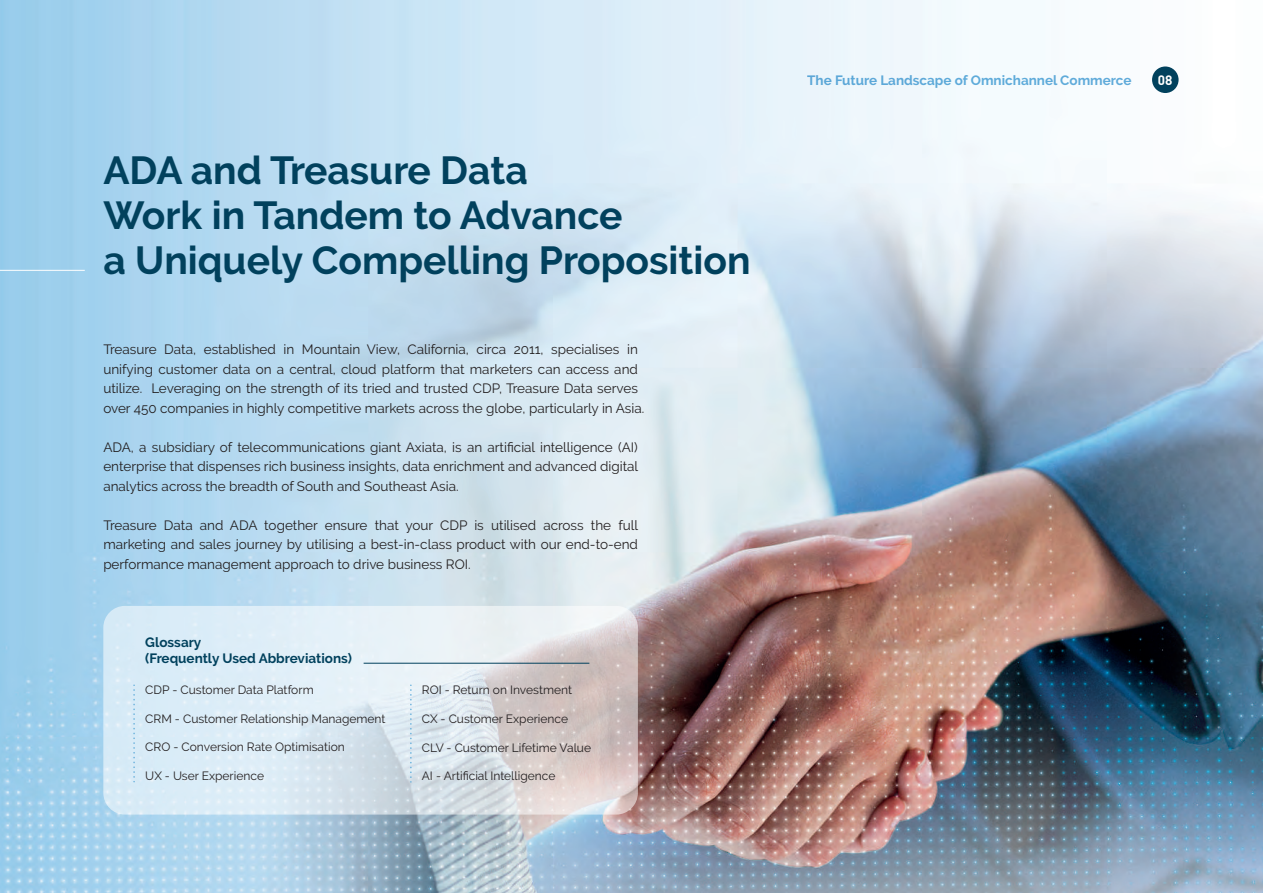
<style>
.page{position:relative;width:1263px;height:893px;background:#fff}
.page>*{position:absolute;margin:0;border:0;box-sizing:border-box;transform-origin:0 0}
.t1{font:700 39px/45px "Raleway";color:#01415d}
.t2{font:13.5px/19.5px "Raleway";color:#231f20;text-align:justify}
.t3{font:700 13.5px "Raleway";color:#63aedb}
.t4{font:700 13.5px/16.2px "Raleway";color:#01415d}
.t5{font:700 13.5px "DIN";color:#fff}
.t6{font:12px "Raleway";color:#231f20}
</style>
<div class="page">
<img style="left:0;top:0;width:1263px;height:893px">
<div style="left:1152px;top:66px;width:26px;height:27px;background:#01415d;border-radius:50%"></div>
<hr style="left:0;top:270px;width:85px;height:1px;background:#fff">
<svg style="left:103px;top:606px;width:535px;height:209px;background:#dbe3e9"></svg>
<svg style="left:133px;top:685px;width:2px;height:97px"></svg>
<svg style="left:410px;top:685px;width:2px;height:98px"></svg>
<hr style="left:364px;top:663px;width:225px;height:1px;background:#01415d">
<h1 class="t1" style="left:103px;top:148px;width:649px">ADA and Treasure Data<br>Work in Tandem to Advance<br>a Uniquely Compelling Proposition</h1>
<p class="t2" style="left:103px;top:340px;width:542px;text-align:left">Treasure Data, established in Mountain View, California, circa 2011, specialises in unifying customer data on a central, cloud platform that marketers can access and utilize. Leveraging on the strength of its tried and trusted CDP, Treasure Data serves over 450 companies in highly competitive markets across the globe, particularly in Asia.</p>
<p class="t2" style="left:103px;top:437px;width:536px">ADA, a subsidiary of telecommunications giant Axiata, is an artificial intelligence (AI) enterprise that dispenses rich business insights, data enrichment and advanced digital analytics across the breadth of South and Southeast Asia.</p>
<p class="t2" style="left:103px;top:515px;width:536px">Treasure Data and ADA together ensure that your CDP is utilised across the full marketing and sales journey by utilising a best-in-class product with our end-to-end performance management approach to drive business ROI.</p>
<p class="t4" style="left:145px;top:634px;width:208px">Glossary<br>(Frequently Used Abbreviations)</p>
<p class="t6" style="left:145px;top:682px;width:170px">CDP - Customer Data Platform</p>
<p class="t6" style="left:145px;top:711px;width:242px">CRM - Customer Relationship Management</p>
<p class="t6" style="left:145px;top:740px;width:201px">CRO - Conversion Rate Optimisation</p>
<p class="t6" style="left:145px;top:769px;width:120px">UX - User Experience</p>
<p class="t6" style="left:422px;top:683px;width:152px">ROI - Return on Investment</p>
<p class="t6" style="left:422px;top:712px;width:148px">CX - Customer Experience</p>
<p class="t6" style="left:422px;top:740px;width:171px">CLV - Customer Lifetime Value</p>
<p class="t6" style="left:422px;top:769px;width:135px">AI - Artificial Intelligence</p>
<p class="t3" style="left:807px;top:72px;width:326px">The Future Landscape of Omnichannel Commerce</p>
<p class="t5" style="left:1158px;top:71px;width:16px">08</p>
</div>
